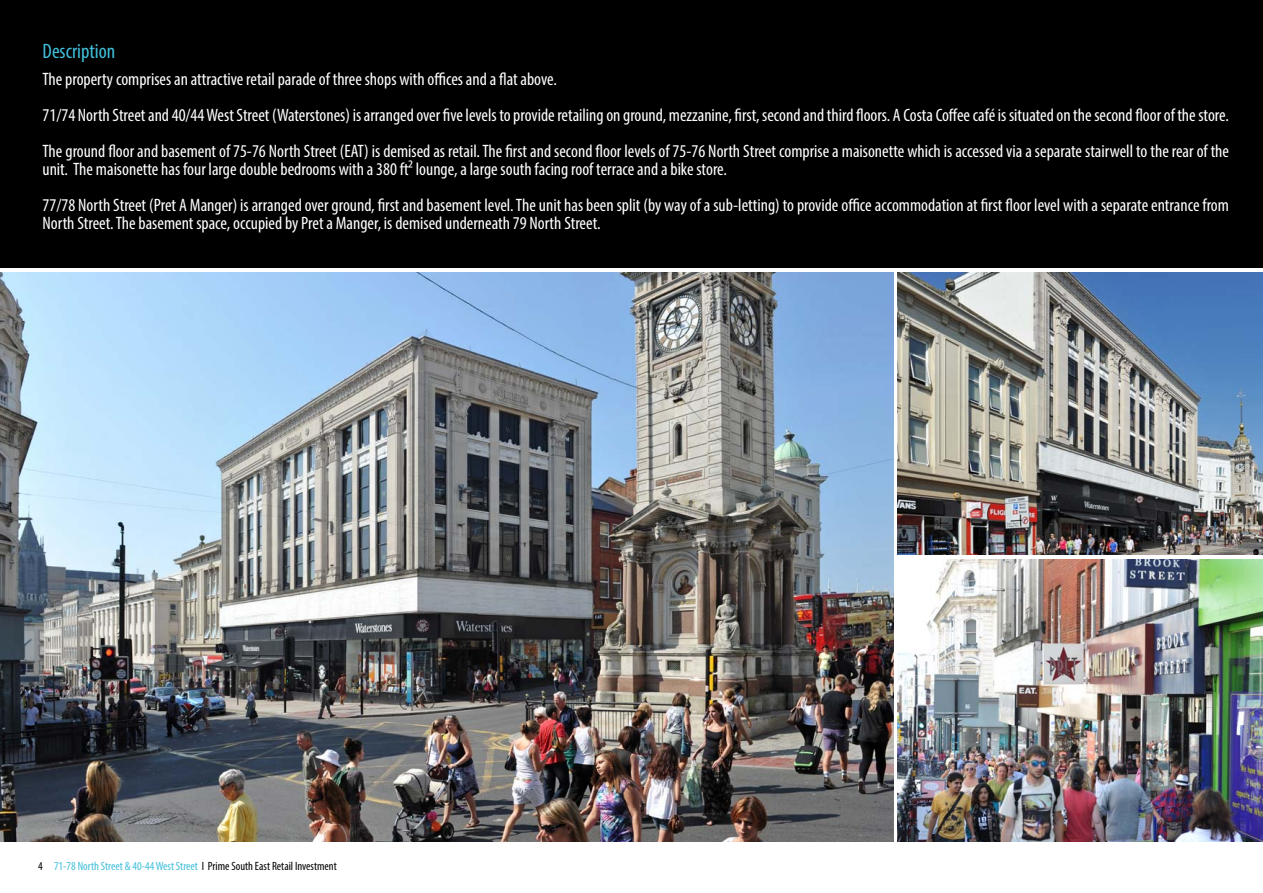
<style>
.page{position:relative;width:1263px;height:893px;background:#fff}
.page>*{position:absolute;margin:0;border:0;box-sizing:border-box;transform-origin:0 0}
.t1{font:condensed 21px "Myriad Pro";color:#41bfda}
.t2{font:condensed 18px/36px "Myriad Pro";color:#fff}
.t3{font:condensed 12px "Myriad Pro";color:#000}
.s1{color:#41bfda}
</style>
<div class="page">
<div style="left:0;top:0;width:1263px;height:268px;background:#000"></div>
<img style="left:0;top:272px;width:893px;height:570px">
<img style="left:897px;top:272px;width:366px;height:283px">
<img style="left:897px;top:559px;width:366px;height:283px">
<p class="t1" style="left:43px;top:43px;width:74px">Description</p>
<p class="t2" style="left:43px;top:63px;width:1188px">The property comprises an attractive retail parade of three shops with offices and a flat above.<br>71/74 North Street and 40/44 West Street (Waterstones) is arranged over five levels to provide retailing on ground, mezzanine, first, second and third floors. A Costa Coffee café is situated on the second floor of the store.<br>The ground floor and basement of 75-76 North Street (EAT) is demised as retail. The first and second floor levels of 75-76 North Street comprise a maisonette which is accessed via a separate stairwell to the rear of the</p>
<p class="t2" style="left:43px;top:153px;width:1188px">unit. The maisonette has four large double bedrooms with a 380 ft² lounge, a large south facing roof terrace and a bike store.<br>77/78 North Street (Pret A Manger) is arranged over ground, first and basement level. The unit has been split (by way of a sub-letting) to provide office accommodation at first floor level with a separate entrance from</p>
<p class="t2" style="left:43px;top:207px;width:559px">North Street. The basement space, occupied by Pret a Manger, is demised underneath 79 North Street.</p>
<p class="t3" style="left:38px;top:861px;width:300px">4 <span class="s1">71-78 North Street &amp; 40-44 West Street</span> I Prime South East Retail Investment</p>
</div>
